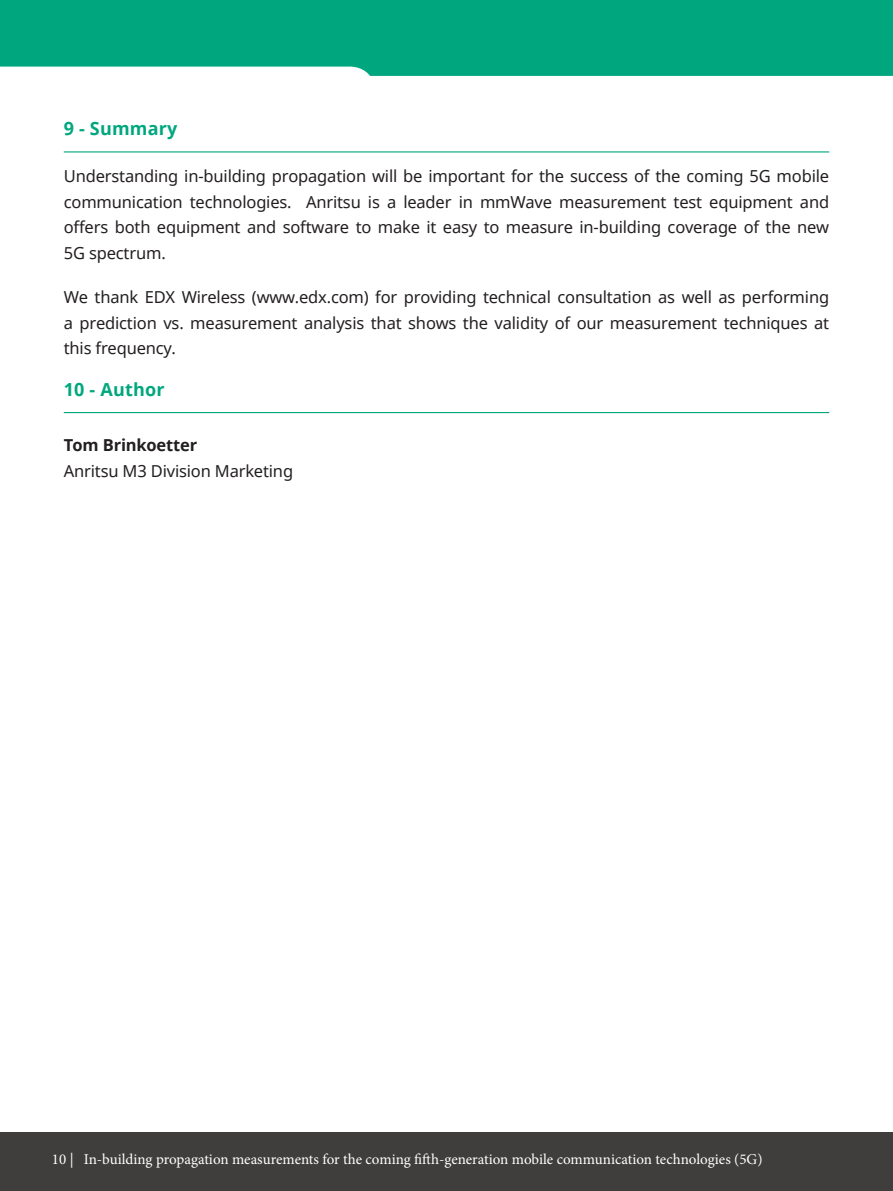
<style>
.page{position:relative;width:893px;height:1191px;background:#fff}
.page>*{position:absolute;margin:0;border:0;box-sizing:border-box;transform-origin:0 0}
.Heading{font:700 18px "Noto Sans";letter-spacing:.01em;color:#00a77e}
.text{font:16.5px/25.5px "Noto Sans";letter-spacing:-.01em;color:#231f20;text-align:justify}
.subheading{font:16.5px/25.5px "Noto Sans";letter-spacing:-.01em;color:#231f20}
.t1{font:15px "Minion Pro";color:#fff}
.s1{font-weight:700}
</style>
<div class="page">
<div style="left:0;top:0;width:893px;height:76px;background:#00a77e"></div>
<div style="left:0;top:1132px;width:893px;height:59px;background:#403e3c"></div>
<hr style="left:64px;top:151px;width:765px;height:1px;background:#00a77e">
<hr style="left:64px;top:412px;width:765px;height:1px;background:#00a77e">
<p class="Heading" style="left:64px;top:116px;width:115px">9 - Summary</p>
<p class="text" style="left:64px;top:163px;width:767px">Understanding in-building propagation will be important for the success of the coming 5G mobile communication technologies. Anritsu is a leader in mmWave measurement test equipment and offers both equipment and software to make it easy to measure in-building coverage of the new 5G spectrum.</p>
<p class="text" style="left:64px;top:284px;width:767px">We thank EDX Wireless (www.edx.com) for providing technical consultation as well as performing a prediction vs. measurement analysis that shows the validity of our measurement techniques at this frequency.</p>
<p class="Heading" style="left:64px;top:377px;width:102px">10 - Author</p>
<p class="subheading" style="left:64px;top:432px;width:231px"><span class="s1">Tom Brinkoetter<br></span>Anritsu M3 Division Marketing</p>
<p class="t1" style="left:52px;top:1148px;width:712px">10 | In-building propagation measurements for the coming fifth-generation mobile communication technologies (5G)</p>
</div>
